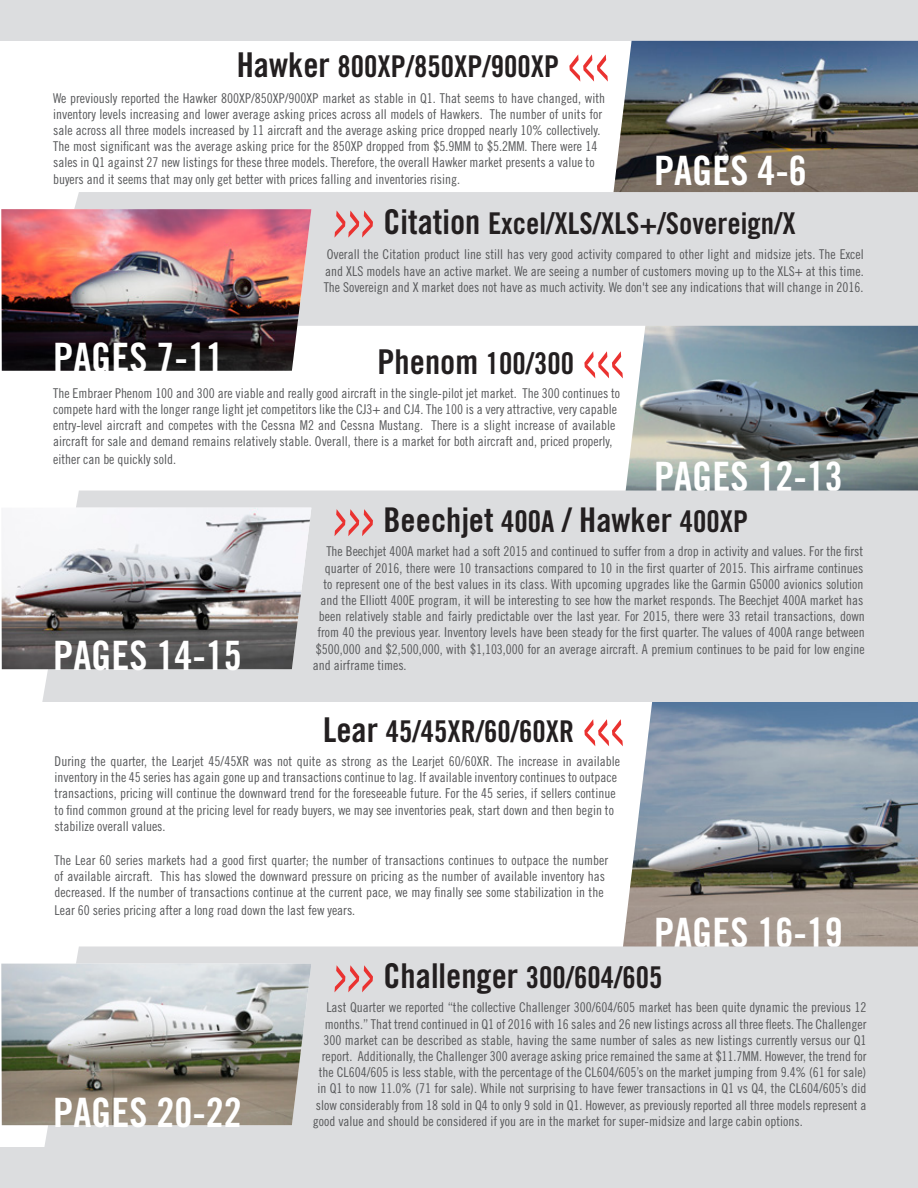
<style>
.page{position:relative;width:918px;height:1188px;background:#fff}
.page>*{position:absolute;margin:0;border:0;box-sizing:border-box;transform-origin:0 0}
.t1{font:40.5px "Trade Gothic LT Std Bd Cn 20";color:#fff}
.t2{font:700 condensed 34.2px "Trade Gothic No.20";color:#231f20}
.t3{font:30px "Trade Gothic LT Std Bd Cn 20";color:#231f20}
.t4{font:13.5px/16.2px "Trade Gothic LT Std Cn 18";color:#57585a}
.s1{font-size:34.2px}
.s2{font-family:"Trade Gothic LT Std Bd Cn 20";font-weight:400;font-stretch:normal;font-size:30px}
</style>
<div class="page">
<img style="left:625px;top:326px;width:293px;height:165px">
<div style="left:0;top:1148px;width:918px;height:40px;background:#dcdddf"></div>
<div style="left:0;top:0;width:918px;height:40px;background:#dcdddf"></div>
<img style="left:613px;top:41px;width:305px;height:151px">
<svg style="left:569px;top:54px;width:39px;height:28px"></svg>
<svg style="left:584px;top:351px;width:39px;height:27px"></svg>
<img style="left:623px;top:702px;width:295px;height:244px">
<svg style="left:584px;top:719px;width:39px;height:27px"></svg>
<div style="left:74px;top:192px;width:844px;height:134px;background:#dcdddf"></div>
<img style="left:1px;top:209px;width:310px;height:162px">
<svg style="left:334px;top:211px;width:39px;height:27px"></svg>
<div style="left:42px;top:491px;width:876px;height:211px;background:#dcdddf"></div>
<img style="left:1px;top:508px;width:310px;height:161px">
<svg style="left:334px;top:509px;width:39px;height:27px"></svg>
<div style="left:42px;top:946px;width:876px;height:202px;background:#dcdddf"></div>
<img style="left:1px;top:964px;width:310px;height:161px">
<svg style="left:334px;top:965px;width:39px;height:27px"></svg>
<h3 class="t3" style="left:237px;top:49px;width:324px"><span class="s1">Hawker</span> 800XP/850XP/900XP</h3>
<p class="t4" style="left:53px;top:90px;width:553px">We previously reported the Hawker 800XP/850XP/900XP market as stable in Q1. That seems to have changed, with inventory levels increasing and lower average asking prices across all models of Hawkers. The number of units for sale across all three models increased by 11 aircraft and the average asking price dropped nearly 10% collectively.<br>The most significant was the average asking price for the 850XP dropped from $5.9MM to $5.2MM. There were 14 sales in Q1 against 27 new listings for these three models. Therefore, the overall Hawker market presents a value to buyers and it seems that may only get better with prices falling and inventories rising.</p>
<h1 class="t1" style="left:654px;top:146px;width:154px">PAGES 4-6</h1>
<h3 class="t3" style="left:384px;top:205px;width:414px"><span class="s1">Citation</span> Excel/XLS/XLS+/Sovereign/X</h3>
<p class="t4" style="left:324px;top:246px;width:542px;text-align:justify">Overall the Citation product line still has very good activity compared to other light and midsize jets. The Excel and XLS models have an active market. We are seeing a number of customers moving up to the XLS+ at this time.<br>The Sovereign and X market does not have as much activity. We don't see any indications that will change in 2016.</p>
<h1 class="t1" style="left:53px;top:333px;width:172px">PAGES 7-11</h1>
<h3 class="t3" style="left:378px;top:345px;width:198px"><span class="s1">Phenom</span> 100/300</h3>
<p class="t4" style="left:53px;top:385px;width:569px">The Embraer Phenom 100 and 300 are viable and really good aircraft in the single-pilot jet market. The 300 continues to compete hard with the longer range light jet competitors like the CJ3+ and CJ4. The 100 is a very attractive, very capable entry-level aircraft and competes with the Cessna M2 and Cessna Mustang. There is a slight increase of available aircraft for sale and demand remains relatively stable. Overall, there is a market for both aircraft and, priced properly,</p>
<p class="t4" style="left:53px;top:451px;width:124px">either can be quickly sold.</p>
<h1 class="t1" style="left:654px;top:452px;width:190px">PAGES 12-13</h1>
<h1 class="t1" style="left:53px;top:631px;width:190px">PAGES 14-15</h1>
<h2 class="t2" style="left:384px;top:499px;width:366px">Beechjet <span class="s2">400A</span> / Hawker <span class="s2">400XP</span></h2>
<p class="t4" style="left:316px;top:543px;width:551px;text-align:right">The Beechjet 400A market had a soft 2015 and continued to suffer from a drop in activity and values. For the first quarter of 2016, there were 10 transactions compared to 10 in the first quarter of 2015. This airframe continues to represent one of the best values in its class. With upcoming upgrades like the Garmin G5000 avionics solution and the Elliott 400E program, it will be interesting to see how the market responds. The Beechjet 400A market has been relatively stable and fairly predictable over the last year. For 2015, there were 33 retail transactions, down from 40 the previous year. Inventory levels have been steady for the first quarter. The values of 400A range between $500,000 and $2,500,000, with $1,103,000 for an average aircraft. A premium continues to be paid for low engine</p>
<p class="t4" style="left:313px;top:657px;width:95px">and airframe times.</p>
<h3 class="t3" style="left:323px;top:713px;width:252px"><span class="s1">Lear</span> 45/45XR/60/60XR</h3>
<p class="t4" style="left:55px;top:753px;width:567px">During the quarter, the Learjet 45/45XR was not quite as strong as the Learjet 60/60XR. The increase in available inventory in the 45 series has again gone up and transactions continue to lag. If available inventory continues to outpace transactions, pricing will continue the downward trend for the foreseeable future. For the 45 series, if sellers continue to find common ground at the pricing level for ready buyers, we may see inventories peak, start down and then begin to stabilize overall values.</p>
<p class="t4" style="left:55px;top:852px;width:555px">The Lear 60 series markets had a good first quarter; the number of transactions continues to outpace the number of available aircraft. This has slowed the downward pressure on pricing as the number of available inventory has decreased. If the number of transactions continue at the current pace, we may finally see some stabilization in the</p>
<p class="t4" style="left:55px;top:902px;width:302px">Lear 60 series pricing after a long road down the last few years.</p>
<h1 class="t1" style="left:654px;top:908px;width:190px">PAGES 16-19</h1>
<h1 class="t1" style="left:53px;top:1088px;width:190px">PAGES 20-22</h1>
<h3 class="t3" style="left:384px;top:959px;width:280px"><span class="s1">Challenger</span> 300/604/605</h3>
<p class="t4" style="left:316px;top:999px;width:552px;text-align:right">Last Quarter we reported “the collective Challenger 300/604/605 market has been quite dynamic the previous 12 months.” That trend continued in Q1 of 2016 with 16 sales and 26 new listings across all three fleets. The Challenger 300 market can be described as stable, having the same number of sales as new listings currently versus our Q1 report. Additionally, the Challenger 300 average asking price remained the same at $11.7MM. However, the trend for the CL604/605 is less stable, with the percentage of the CL604/605’s on the market jumping from 9.4% (61 for sale) in Q1 to now 11.0% (71 for sale). While not surprising to have fewer transactions in Q1 vs Q4, the CL604/605’s did slow considerably from 18 sold in Q4 to only 9 sold in Q1. However, as previously reported all three models represent a</p>
<p class="t4" style="left:313px;top:1113px;width:491px">good value and should be considered if you are in the market for super-midsize and large cabin options.</p>
</div>
